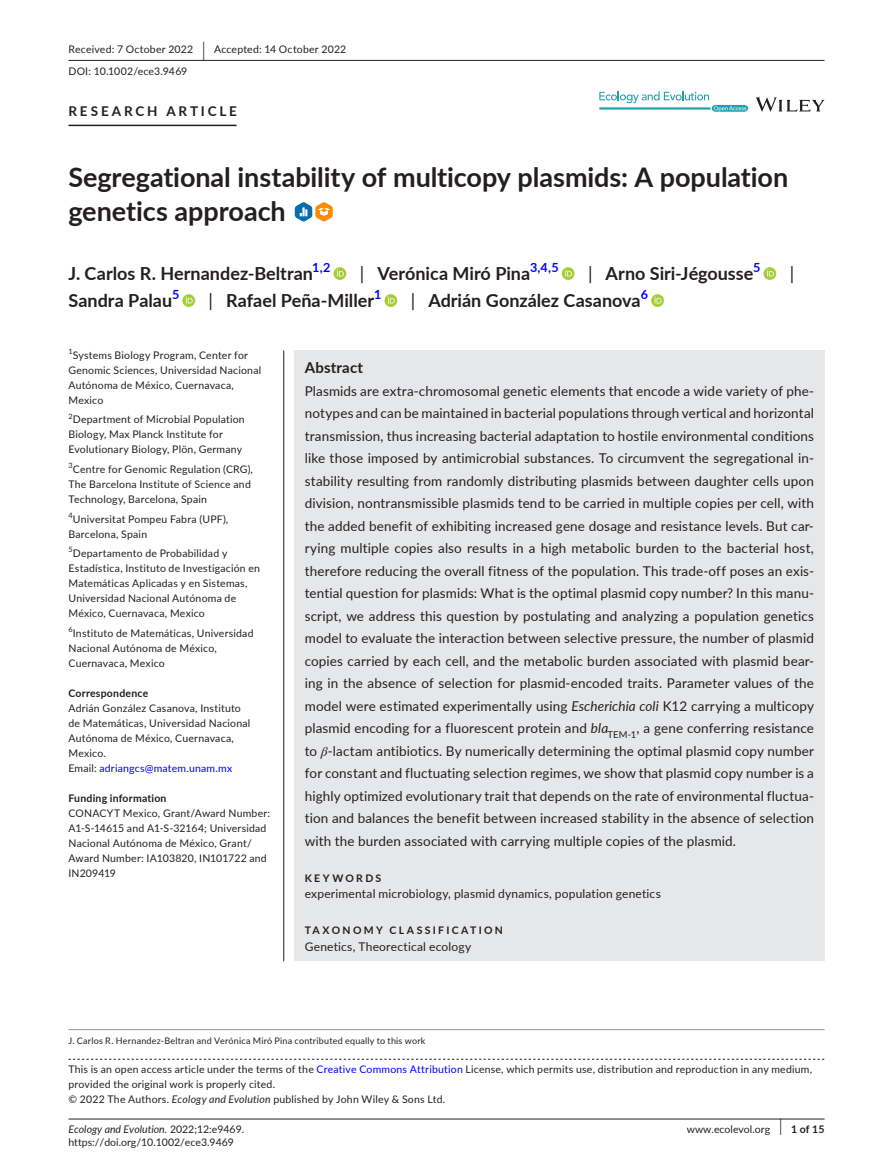
<style>
.page{position:relative;width:893px;height:1174px;background:#fff}
.page>*{position:absolute;margin:0;border:0;box-sizing:border-box;transform-origin:0 0}
.t1{font:700 27px/34.5px "Lato";letter-spacing:-.005em;color:#231f20}
.t2{font:700 18px "Lato";color:#231f20}
.t3{font:18px "Lato";color:#231f20}
.t4{font:700 15px "Lato";letter-spacing:.015em;color:#231f20}
.t5{font:13.5px/22.5px "Lato";letter-spacing:.01em;color:#231f20;text-align:justify}
.t6{font:700 13.5px "Lato";letter-spacing:.21em;color:#231f20}
.t7{font:700 12.6px "Lato";color:#00f}
.t8{font:12px "Lato";letter-spacing:.015em;color:#231f20}
.t9{font:10.5px/15px "Lato";letter-spacing:.02em;color:#231f20}
.t10{font:10.5px "Lato";color:#231f20}
.t11{font:700 10.5px "Lato";letter-spacing:.02em;color:#231f20}
.t12{font:italic 10.5px "Lato";color:#231f20}
.t13{font:700 10.5px "Lato";letter-spacing:.22em;color:#231f20}
.t14{font:9px "Lato";letter-spacing:.025em;color:#231f20}
.t15{font:7.35px "Lato";color:#231f20}
.s1{font-size:19.65px}
.s2{font-weight:400}
.s3{color:#00f}
.s4{font-style:italic}
.s5{font-family:"STIX";font-style:italic}
.s6{font-style:normal}
.s7{font-weight:400;font-size:17.4px}
</style>
<div class="page">
<hr style="left:68px;top:1118px;width:756px;height:1px;background:#231f20">
<svg style="left:756px;top:97px;width:68px;height:15px"></svg>
<svg style="left:599px;top:91px;width:149px;height:21px"></svg>
<hr style="left:68px;top:60px;width:756px;height:1px;background:#231f20">
<hr style="left:68px;top:125px;width:169px;height:1px;background:#231f20">
<svg style="left:295px;top:202px;width:38px;height:19px"></svg>
<svg style="left:333px;top:267px;width:13px;height:13px"></svg>
<svg style="left:337px;top:269px;width:7px;height:7px"></svg>
<svg style="left:562px;top:267px;width:12px;height:13px"></svg>
<svg style="left:565px;top:269px;width:7px;height:7px"></svg>
<svg style="left:763px;top:267px;width:13px;height:13px"></svg>
<svg style="left:767px;top:269px;width:7px;height:7px"></svg>
<svg style="left:182px;top:294px;width:13px;height:13px"></svg>
<svg style="left:186px;top:296px;width:7px;height:7px"></svg>
<svg style="left:384px;top:294px;width:13px;height:13px"></svg>
<svg style="left:388px;top:296px;width:7px;height:7px"></svg>
<svg style="left:651px;top:294px;width:13px;height:13px"></svg>
<svg style="left:655px;top:296px;width:6px;height:7px"></svg>
<svg style="left:68px;top:1058px;width:756px;height:1px"></svg>
<hr style="left:68px;top:1029px;width:756px;height:1px;background:#939598">
<div style="left:294px;top:350px;width:530px;height:611px;background:#e6e7e9"></div>
<hr style="left:283px;top:350px;width:1px;height:611px;background:#231f20">
<p class="t9" style="left:68px;top:38px;width:279px;line-height:21.8px">Received: 7 October 2022 <span class="s1">|</span> Accepted: 14 October 2022<br>DOI: 10.1002/ece3.9469</p>
<p class="t6" style="left:68px;top:101px;width:170px">RESEARCH ARTICLE</p>
<h1 class="t1" style="left:68px;top:159px;width:721px">Segregational instability of multicopy plasmids: A population genetics approach</h1>
<h2 class="t2" style="left:68px;top:260px;width:246px">J. Carlos R. Hernandez-Beltran</h2>
<p class="t7" style="left:312px;top:258px;width:20px">1,2</p>
<h2 class="t2" style="left:360px;top:260px;width:172px"><span class="s2">|</span> Verónica Miró Pina</h2>
<p class="t7" style="left:530px;top:258px;width:30px">3,4,5</p>
<h2 class="t2" style="left:588px;top:260px;width:167px"><span class="s2">|</span> Arno Siri-Jégousse</h2>
<p class="t7" style="left:753px;top:258px;width:9px">5</p>
<h2 class="t3" style="left:790px;top:260px;width:6px">|</h2>
<h2 class="t2" style="left:68px;top:287px;width:105px">Sandra Palau</h2>
<p class="t7" style="left:172px;top:285px;width:9px">5</p>
<h2 class="t2" style="left:209px;top:287px;width:167px"><span class="s2">|</span> Rafael Peña-Miller</h2>
<p class="t7" style="left:374px;top:285px;width:9px">1</p>
<h2 class="t2" style="left:411px;top:287px;width:232px"><span class="s2">|</span> Adrián González Casanova</h2>
<p class="t7" style="left:641px;top:285px;width:9px">6</p>
<p class="t15" style="left:68px;top:346px;width:6px">1</p>
<p class="t9" style="left:68px;top:347px;width:194px;text-indent:4px">Systems Biology Program, Center for<br>Genomic Sciences, Universidad Nacional<br>Autónoma de México, Cuernavaca,<br>Mexico</p>
<p class="t9" style="left:68px;top:412px;width:178px"><sup>2</sup>Department of Microbial Population<br>Biology, Max Planck Institute for<br>Evolutionary Biology, Plön, Germany</p>
<p class="t9" style="left:68px;top:461px;width:186px"><sup>3</sup>Centre for Genomic Regulation (CRG),<br>The Barcelona Institute of Science and<br>Technology, Barcelona, Spain</p>
<p class="t9" style="left:68px;top:511px;width:161px"><sup>4</sup>Universitat Pompeu Fabra (UPF),<br>Barcelona, Spain</p>
<p class="t9" style="left:68px;top:545px;width:193px"><sup>5</sup>Departamento de Probabilidad y Estadística, Instituto de Investigación en Matemáticas Aplicadas y en Sistemas, Universidad Nacional Autónoma de México, Cuernavaca, Mexico</p>
<p class="t9" style="left:68px;top:625px;width:187px"><sup>6</sup>Instituto de Matemáticas, Universidad<br>Nacional Autónoma de México,<br>Cuernavaca, Mexico</p>
<p class="t11" style="left:68px;top:685px;width:81px">Correspondence</p>
<p class="t9" style="left:68px;top:700px;width:183px">Adrián González Casanova, Instituto de Matemáticas, Universidad Nacional<br>Autónoma de México, Cuernavaca,<br>Mexico.<br>Email: <span class="s3">adriangcs@matem.unam.mx</span></p>
<p class="t11" style="left:68px;top:790px;width:100px">Funding information</p>
<p class="t9" style="left:68px;top:805px;width:203px">CONACYT Mexico, Grant/Award Number:<br>A1-S-14615 and A1-S-32164; Universidad<br>Nacional Autónoma de México, Grant/<br>Award Number: IA103820, IN101722 and<br>IN209419</p>
<p class="t4" style="left:305px;top:356px;width:60px">Abstract</p>
<p class="t5" style="left:305px;top:379px;width:511px">Plasmids are extra-chromosomal genetic elements that encode a wide variety of phe&shy;notypes and can be maintained in bacterial populations through vertical and horizontal transmission, thus increasing bacterial adaptation to hostile environmental conditions like those imposed by antimicrobial substances. To circumvent the segregational in&shy;stability resulting from randomly distributing plasmids between daughter cells upon division, nontransmissible plasmids tend to be carried in multiple copies per cell, with the added benefit of exhibiting increased gene dosage and resistance levels. But car&shy;rying multiple copies also results in a high metabolic burden to the bacterial host, therefore reducing the overall fitness of the population. This trade-off poses an exis&shy;tential question for plasmids: What is the optimal plasmid copy number? In this manu&shy;script, we address this question by postulating and analyzing a population genetics model to evaluate the interaction between selective pressure, the number of plasmid copies carried by each cell, and the metabolic burden associated with plasmid bear&shy;ing in the absence of selection for plasmid-encoded traits. Parameter values of the model were estimated experimentally using <span class="s4">Escherichia coli</span> K12 carrying a multicopy plasmid encoding for a fluorescent protein and <span class="s4">bla</span><sub>TEM-1</sub>, a gene conferring resistance to <span class="s5">β</span>-lactam antibiotics. By numerically determining the optimal plasmid copy number for constant and fluctuating selection regimes, we show that plasmid copy number is a highly optimized evolutionary trait that depends on the rate of environmental fluctua&shy;tion and balances the benefit between increased stability in the absence of selection with the burden associated with carrying multiple copies of the plasmid.</p>
<p class="t13" style="left:305px;top:870px;width:78px">KEYWORDS</p>
<p class="t8" style="left:305px;top:885px;width:358px">experimental microbiology, plasmid dynamics, population genetics</p>
<p class="t13" style="left:305px;top:922px;width:200px">TAXONOMY CLASSIFICATION</p>
<p class="t8" style="left:305px;top:937px;width:168px">Genetics, Theorectical ecology</p>
<p class="t14" style="left:68px;top:1033px;width:358px">J. Carlos R. Hernandez-Beltran and Verónica Miró Pina contributed equally to this work</p>
<p class="t9" style="left:68px;top:1061px;width:745px">This is an open access article under the terms of the <span class="s3">Creative Commons Attribution</span> License, which permits use, distribution and reproduction in any medium, provided the original work is properly cited.<br>© 2022 The Authors. <span class="s4">Ecology and Evolution</span> published by John Wiley &amp; Sons Ltd.</p>
<p class="t12" style="left:68px;top:1121px;width:177px">Ecology and Evolution. <span class="s6">2022;12:e9469.</span></p>
<p class="t11" style="left:779px;top:1121px;width:46px"><span class="s7">|</span> 1 of 15</p>
<p class="t10" style="left:68px;top:1135px;width:167px">https://doi.org/10.1002/ece3.9469</p>
<p class="t10" style="left:687px;top:1121px;width:85px">www.ecolevol.org</p>
</div>
